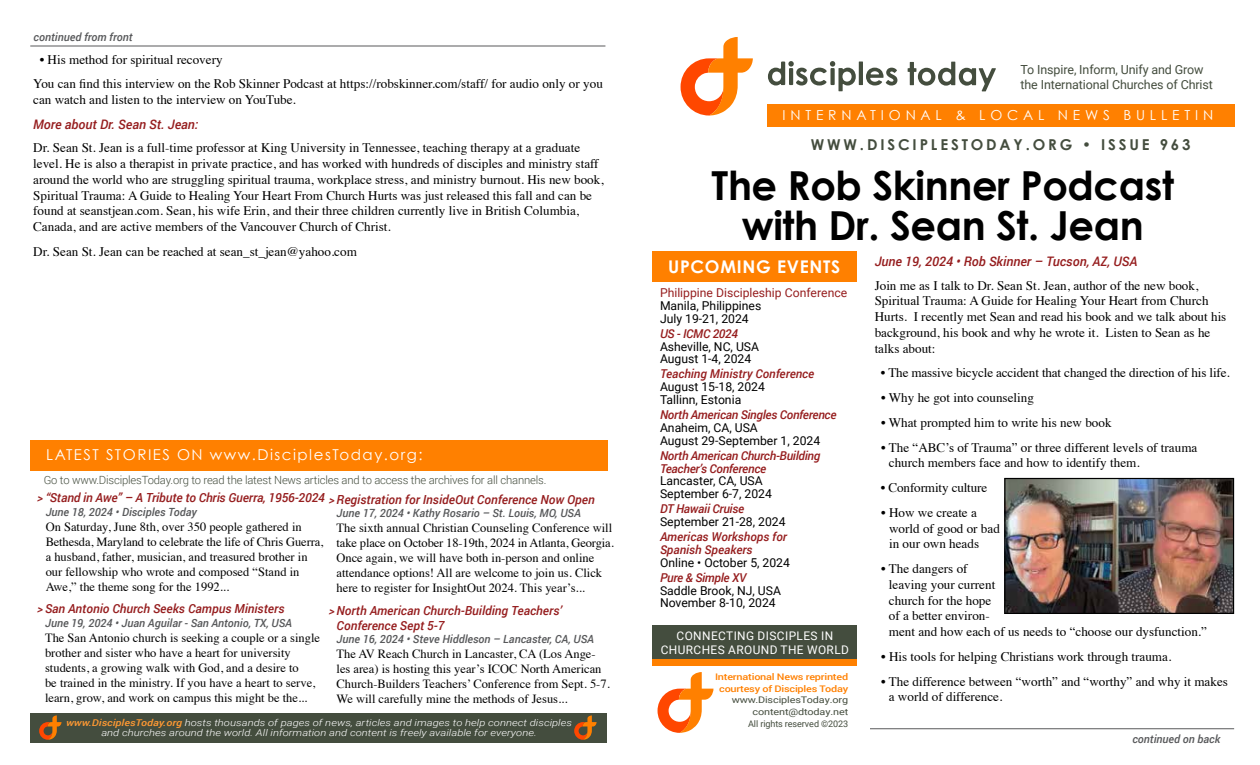
<style>
.page{position:relative;width:1260px;height:765px;background:#fff}
.page>*{position:absolute;margin:0;border:0;box-sizing:border-box;transform-origin:0 0}
.t1{font:700 40px/40px "Century Gothic";letter-spacing:-.01em;color:#000;text-align:center}
.t2{font:700 17.5px "Century Gothic";letter-spacing:.04em;color:#fff}
.t3{font:15px "Century Gothic";letter-spacing:.1em;color:#fff}
.t4{font:700 15px "Century Gothic";letter-spacing:.19em;color:#444d3e}
.t5{font:13.75px "Century Gothic";letter-spacing:.35em;color:#fff}
.t6{font:13.12px/15.8px "Times";color:#000}
.t7{font:italic 500 13.12px "Roboto";color:#961e1f}
.t8{font:12.5px/15px "Times";color:#000}
.t9{font:italic 500 12.5px/15px "Roboto";color:#961e1f}
.t10{font:12.5px/15px "Roboto";letter-spacing:-.01em;color:#444d3e}
.t11{font:12.25px/12.8px "Roboto";color:#000}
.t12{font:italic 500 12.25px/12.8px "Roboto";letter-spacing:-.02em;color:#961e1f}
.t13{font:italic 500 12.25px/12.8px "Roboto";color:#961e1f}
.t14{font:12.25px "Roboto";color:#961e1f}
.t15{font:11.88px/13.8px "Roboto";letter-spacing:.035em;color:#fff;text-align:center}
.t16{font:italic 500 11.25px "Roboto";color:#58595b}
.t17{font:300 11.25px "Roboto";letter-spacing:-.015em;color:#444d3e}
.t18{font:italic 300 9.38px "Roboto";color:#fff;scale:1.2 1}
.t19{font:500 9px/11.9px "Roboto";letter-spacing:-.02em;color:#ff8000;text-align:center;scale:1.2 1}
.t20{font:9px/11.9px "Roboto";letter-spacing:-.01em;color:#444d3e;text-align:right;scale:1.2 1}
.t21{font:9px "Roboto";letter-spacing:-.01em;color:#444d3e}
.s1{font-size:11.88px}
.s2{font-weight:500;color:#f93}
</style>
<div class="page">
<div style="left:30px;top:440px;width:578px;height:31px;background:#ff8000"></div>
<div style="left:653px;top:625px;width:204px;height:35px;background:#444d3e"></div>
<div style="left:30px;top:713px;width:576px;height:29px;background:#444d3e"></div>
<div style="left:652px;top:251px;width:205px;height:31px;background:#ff8000"></div>
<hr style="left:30px;top:46px;width:575px;height:1px;background:#58595b">
<hr style="left:870px;top:728px;width:364px;height:1px;background:#58595b">
<div style="left:653px;top:660px;width:204px;height:6px;background:#ff8000"></div>
<div style="left:767px;top:104px;width:468px;height:22px;background:#ff8000"></div>
<svg style="left:768px;top:61px;width:88px;height:30px"></svg>
<hr style="left:859px;top:62px;width:4px;height:23px;background:#444d3e">
<svg style="left:866px;top:68px;width:31px;height:18px"></svg>
<svg style="left:908px;top:62px;width:88px;height:29px"></svg>
<svg style="left:681px;top:37px;width:72px;height:79px"></svg>
<svg style="left:658px;top:672px;width:55px;height:61px"></svg>
<svg style="left:39px;top:715px;width:23px;height:25px"></svg>
<svg style="left:574px;top:715px;width:23px;height:25px"></svg>
<img style="left:1006px;top:480px;width:226px;height:132px">
<div style="left:1004px;top:478px;width:230px;height:136px;border:1px solid #000"></div>
<p class="t16" style="left:34px;top:33px;width:100px">continued from front</p>
<p class="t6" style="left:33px;top:48px;width:571px;line-height:24.8px;text-indent:7px">• His method for spiritual recovery<br>You can find this interview on the Rob Skinner Podcast at https://robskinner.com/staff/ for audio only or you</p>
<p class="t6" style="left:33px;top:91px;width:264px">can watch and listen to the interview on YouTube.</p>
<p class="t7" style="left:33px;top:119px;width:167px">More about Dr. Sean St. Jean:</p>
<p class="t6" style="left:33px;top:139px;width:572px">Dr. Sean St. Jean is a full-time professor at King University in Tennessee, teaching therapy at a graduate level. He is also a therapist in private practice, and has worked with hundreds of disciples and ministry staff around the world who are struggling spiritual trauma, workplace stress, and ministry burnout. His new book, Spiritual Trauma: A Guide to Healing Your Heart From Church Hurts was just released this fall and can be found at seanstjean.com. Sean, his wife Erin, and their three children currently live in British Columbia, Canada, and are active members of the Vancouver Church of Christ.</p>
<p class="t6" style="left:33px;top:242px;width:325px">Dr. Sean St. Jean can be reached at sean_st_jean@yahoo.com</p>
<p class="t10" style="left:1021px;top:63px;width:194px">To Inspire, Inform, Unify and Grow the International Churches of Christ</p>
<p class="t5" style="left:783px;top:109px;width:432px">INTERNATIONAL &amp; LOCAL NEWS BULLETIN</p>
<p class="t4" style="left:811px;top:136px;width:381px">WWW.DISCIPLESTODAY.ORG • ISSUE 963</p>
<h1 class="t1" style="left:712px;top:167px;width:464px">The Rob Skinner Podcast with Dr. Sean St. Jean</h1>
<p class="t7" style="left:875px;top:256px;width:264px">June 19, 2024 • Rob Skinner – Tucson, AZ, USA</p>
<p class="t6" style="left:875px;top:276px;width:353px">Join me as I talk to Dr. Sean St. Jean, author of the new book, Spiritual Trauma: A Guide for Healing Your Heart from Church Hurts. I recently met Sean and read his book and we talk about his background, his book and why he wrote it. Listen to Sean as he talks about:</p>
<p class="t6" style="left:881px;top:364px;width:350px">• The massive bicycle accident that changed the direction of his life.</p>
<p class="t6" style="left:881px;top:389px;width:154px">• Why he got into counseling</p>
<p class="t6" style="left:881px;top:413px;width:232px">• What prompted him to write his new book</p>
<p class="t6" style="left:889px;top:438px;width:310px;text-indent:-8px">• The “ABC’s of Trauma” or three different levels of trauma church members face and how to identify them.</p>
<p class="t6" style="left:881px;top:479px;width:108px">• Conformity culture</p>
<p class="t6" style="left:889px;top:503px;width:112px;text-indent:-8px">• How we create a world of good or bad in our own heads</p>
<p class="t6" style="left:889px;top:560px;width:320px;text-indent:-8px">• The dangers of<br>leaving your current<br>church for the hope<br>of a better environ-<br>ment and how each of us needs to “choose our dysfunction.”</p>
<p class="t6" style="left:881px;top:647px;width:292px">• His tools for helping Christians work through trauma.</p>
<p class="t6" style="left:889px;top:672px;width:341px;text-indent:-8px">• The difference between “worth” and “worthy” and why it makes a world of difference.</p>
<p class="t16" style="left:1132px;top:734px;width:89px">continued on back</p>
<h2 class="t2" style="left:668px;top:257px;width:174px">UPCOMING EVENTS</h2>
<p class="t14" style="left:660px;top:288px;width:189px">Philippine Discipleship Conference</p>
<p class="t11" style="left:660px;top:300px;width:103px">Manila, Philippines<br>July 19-21, 2024</p>
<p class="t12" style="left:660px;top:328px;width:80px">US - ICMC 2024</p>
<p class="t11" style="left:660px;top:341px;width:101px">Asheville, NC, USA<br>August 1-4, 2024</p>
<p class="t13" style="left:660px;top:369px;width:156px">Teaching Ministry Conference</p>
<p class="t11" style="left:660px;top:382px;width:107px">August 15-18, 2024<br>Tallinn, Estonia</p>
<p class="t12" style="left:660px;top:409px;width:178px">North American Singles Conference</p>
<p class="t11" style="left:660px;top:422px;width:162px">Anaheim, CA, USA<br>August 29-September 1, 2024</p>
<p class="t12" style="left:660px;top:450px;width:162px">North American Church-Building<br>Teacher’s Conference</p>
<p class="t11" style="left:660px;top:476px;width:113px">Lancaster, CA, USA<br>September 6-7, 2024</p>
<p class="t12" style="left:660px;top:504px;width:86px">DT Hawaii Cruise</p>
<p class="t11" style="left:660px;top:516px;width:127px">September 21-28, 2024</p>
<p class="t13" style="left:660px;top:531px;width:128px">Americas Workshops for<br>Spanish Speakers</p>
<p class="t11" style="left:660px;top:557px;width:132px">Online • October 5, 2024</p>
<p class="t12" style="left:660px;top:572px;width:88px">Pure &amp; Simple XV</p>
<p class="t11" style="left:660px;top:585px;width:123px">Saddle Brook, NJ, USA<br>November 8-10, 2024</p>
<p class="t3" style="left:46px;top:449px;width:378px">LATEST STORIES ON www.DisciplesToday.org:</p>
<p class="t17" style="left:44px;top:475px;width:504px">Go to www.DisciplesToday.org to read the latest News articles and to access the archives for all channels.</p>
<p class="t9" style="left:37px;top:491px;width:289px"><span class="s1">&gt;</span> “Stand in Awe” – A Tribute to Chris Guerra, 1956-2024</p>
<p class="t16" style="left:46px;top:507px;width:153px">June 18, 2024 • Disciples Today</p>
<p class="t8" style="left:46px;top:518px;width:279px">On Saturday, June 8th, over 350 people gathered in Bethesda, Maryland to celebrate the life of Chris Guerra, a husband, father, musician, and treasured brother in our fellowship who wrote and composed “Stand in Awe,” the theme song for the 1992...</p>
<p class="t9" style="left:37px;top:602px;width:249px"><span class="s1">&gt;</span> San Antonio Church Seeks Campus Ministers</p>
<p class="t16" style="left:45px;top:618px;width:249px">June 19, 2024 • Juan Aguilar - San Antonio, TX, USA</p>
<p class="t8" style="left:45px;top:629px;width:276px">The San Antonio church is seeking a couple or a single brother and sister who have a heart for university students, a growing walk with God, and a desire to<br>be trained in the ministry. If you have a heart to serve, learn, grow, and work on campus this might be the...</p>
<p class="t9" style="left:329px;top:493px;width:267px"><span class="s1">&gt;</span> Registration for InsideOut Conference Now Open</p>
<p class="t16" style="left:337px;top:508px;width:246px">June 17, 2024 • Kathy Rosario – St. Louis, MO, USA</p>
<p class="t8" style="left:337px;top:519px;width:279px">The sixth annual Christian Counseling Conference will take place on October 18-19th, 2024 in Atlanta, Georgia.<br>Once again, we will have both in-person and online attendance options! All are welcome to join us. Click here to register for InsightOut 2024. This year’s...</p>
<p class="t9" style="left:337px;top:604px;width:227px;text-indent:-8px"><span class="s1">&gt;</span> North American Church-Building Teachers’<br>Conference Sept 5-7</p>
<p class="t16" style="left:337px;top:634px;width:259px">June 16, 2024 • Steve Hiddleson – Lancaster, CA, USA</p>
<p class="t8" style="left:337px;top:645px;width:275px">The AV Reach Church in Lancaster, CA (Los Ange&shy;les area) is hosting this year’s ICOC North American Church-Builders Teachers’ Conference from Sept. 5-7.<br>We will carefully mine the methods of Jesus...</p>
<p class="t15" style="left:661px;top:630px;width:190px">CONNECTING DISCIPLES IN<br>CHURCHES AROUND THE WORLD</p>
<p class="t19" style="left:715px;top:671px;width:113px">International News reprinted courtesy of Disciples Today</p>
<p class="t20" style="left:732px;top:695px;width:99px">www.DisciplesToday.org content@dtoday.net</p>
<p class="t18" style="left:66px;top:719px;width:423px"><span class="s2">www.DisciplesToday.org</span> hosts thousands of pages of news, articles and images to help connect disciples</p>
<p class="t21" style="left:748px;top:720px;width:102px">All rights reserved ©2023</p>
<p class="t18" style="left:101px;top:729px;width:364px">and churches around the world. All information and content is freely available for everyone.</p>
</div>
